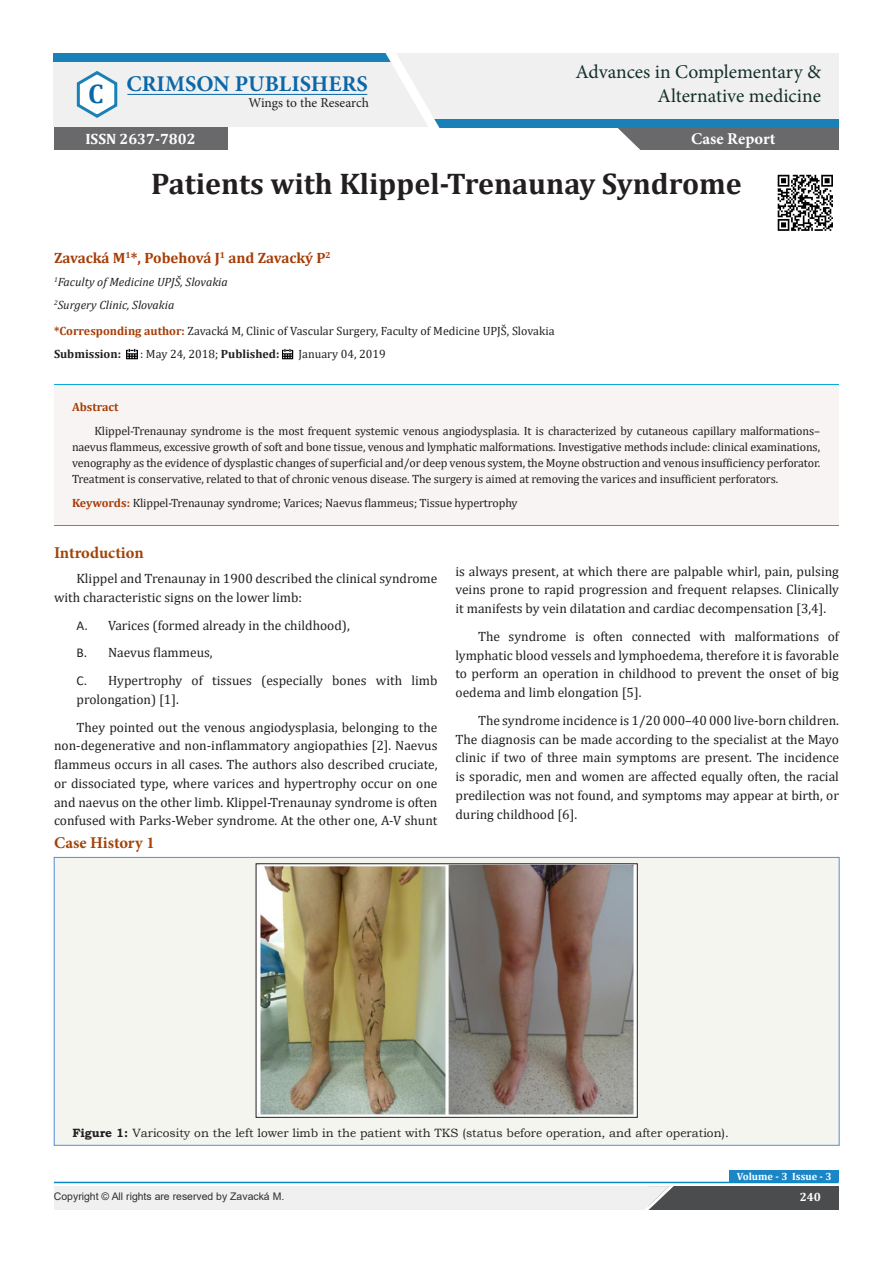
<style>
.page{position:relative;width:893px;height:1263px;background:#fff}
.page>*{position:absolute;margin:0;border:0;box-sizing:border-box;transform-origin:0 0}
.t1{font:700 30px "Cambria";color:#231f20}
.t2{font:700 27px "Cambria";color:#0b67a8}
.t3{font:700 22.5px "Minion Pro";color:#0b67a8}
.t4{font:19.5px "Minion Pro";color:#12302b}
.t5{font:700 16.5px "Minion Pro";letter-spacing:-.005em;color:#a14307}
.t6{font:700 16.5px "Minion Pro";letter-spacing:.005em;color:#fff}
.t7{font:700 15px "Cambria";color:#a73d07}
.t8{font:700 15px "Cambria";color:#fff}
.t9{font:13.5px/18.8px "Cambria";color:#231f20;text-align:justify}
.t10{font:13.5px "Minion Pro";color:#231f20}
.t11{font:12px/15.8px "Cambria";letter-spacing:-.01em;color:#231f20;text-align:justify}
.t12{font:12px "Bookman Old Style";color:#231f20}
.t13{font:italic 12px "Cambria";color:#231f20}
.t14{font:700 12px "Cambria";color:#231f20}
.t15{font:700 12px "Cambria";color:#a73d07}
.t16{font:700 12px "Cambria";color:#fff}
.t17{font:10.5px "Arial";color:#312f30}
.t18{font:700 10.5px "Cambria";color:#fff}
.s1{font-weight:700;color:#a73d07}
.s2{font-weight:700}
.s3{font-family:"Calibri"}
</style>
<div class="page">
<svg style="left:126px;top:349px;width:11px;height:10px"></svg>
<svg style="left:282px;top:349px;width:11px;height:10px"></svg>
<div style="left:615px;top:127px;width:224px;height:23px;background:#69696c"></div>
<svg style="left:615px;top:128px;width:25px;height:22px"></svg>
<div style="left:54px;top:54px;width:785px;height:73px;background:#f0f0f0"></div>
<svg style="left:76px;top:71px;width:42px;height:47px"></svg>
<hr style="left:127px;top:94px;width:240px;height:1px;background:#0b67a8">
<div style="left:430px;top:119px;width:409px;height:9px;background:#1981b8"></div>
<div style="left:54px;top:54px;width:338px;height:8px;background:#1981b8"></div>
<svg style="left:344px;top:53px;width:111px;height:75px"></svg>
<div style="left:647px;top:1186px;width:192px;height:23px;background:#4b4c4d"></div>
<div style="left:54px;top:1186px;width:593px;height:23px;background:#f0f0f0"></div>
<svg style="left:639px;top:1181px;width:41px;height:29px"></svg>
<hr style="left:54px;top:1182px;width:784px;height:1px;background:#0b88c4">
<div style="left:730px;top:1170px;width:109px;height:12px;background:#1b86c6"></div>
<img style="left:777px;top:174px;width:56px;height:57px">
<hr style="left:55px;top:384px;width:784px;height:2px;background:#08aadb">
<div style="left:54px;top:386px;width:784px;height:140px;background:#f7f4f3"></div>
<hr style="left:54px;top:525px;width:784px;height:1px;background:#08aadb">
<div style="left:54px;top:127px;width:173px;height:22px;background:#69696c"></div>
<div style="left:54px;top:857px;width:785px;height:288px;background:#f5f5f0"></div>
<img style="left:258px;top:865px;width:377px;height:250px">
<div style="left:256px;top:863px;width:381px;height:254px;border:1px solid #231f20"></div>
<p class="t4" style="left:576px;top:59px;width:247px">Advances in Complementary &amp;</p>
<p class="t3" style="left:126px;top:68px;width:243px">CRIMSON PUBLISHERS</p>
<p class="t10" style="left:248px;top:94px;width:122px">Wings to the Research</p>
<p class="t2" style="left:88px;top:74px;width:17px">C</p>
<p class="t4" style="left:658px;top:82px;width:165px">Alternative medicine</p>
<p class="t8" style="left:85px;top:128px;width:112px">ISSN 2637-7802</p>
<p class="t6" style="left:691px;top:127px;width:86px">Case Report</p>
<p class="t1" style="left:151px;top:163px;width:592px">Patients with Klippel-Trenaunay Syndrome</p>
<p class="t7" style="left:54px;top:247px;width:278px">Zavacká M<sup>1</sup>*, Pobehová J<sup>1</sup> and Zavacký P<sup>2</sup></p>
<p class="t13" style="left:54px;top:273px;width:175px"><sup>1</sup>Faculty of Medicine UPJŠ, Slovakia</p>
<p class="t13" style="left:54px;top:297px;width:122px"><sup>2</sup>Surgery Clinic, Slovakia</p>
<p class="t11" style="left:54px;top:323px;width:502px"><span class="s1">*Corresponding author:</span> Zavacká M, Clinic of Vascular Surgery, Faculty of Medicine UPJŠ, Slovakia</p>
<p class="t14" style="left:54px;top:346px;width:69px">Submission:</p>
<p class="t11" style="left:140px;top:346px;width:141px">: May 24, 2018; <span class="s2">Published:</span></p>
<p class="t11" style="left:298px;top:346px;width:89px">January 04, 2019</p>
<p class="t15" style="left:72px;top:398px;width:48px">Abstract</p>
<p class="t11" style="left:72px;top:423px;width:750px;text-indent:22px">Klippel-Trenaunay syndrome is the most frequent systemic venous angiodysplasia. It is characterized by cutaneous capillary malformations– naevus flammeus, excessive growth of soft and bone tissue, venous and lymphatic malformations. Investigative methods include: clinical examinations, venography as the evidence of dysplastic changes of superficial and/or deep venous system, the Moyne obstruction and venous insufficiency perforator.<br>Treatment is conservative, related to that of chronic venous disease. The surgery is aimed at removing the varices and insufficient perforators.</p>
<p class="t11" style="left:72px;top:495px;width:447px"><span class="s1">Keywords:</span> Klippel-Trenaunay syndrome; Varices; Naevus flammeus; Tissue hypertrophy</p>
<p class="t5" style="left:54px;top:541px;width:91px">Introduction</p>
<p class="t9" style="left:54px;top:569px;width:385px;text-indent:22px">Klippel and Trenaunay in 1900 described the clinical syndrome with characteristic signs on the lower limb:</p>
<p class="t9" style="left:77px;top:616px;width:275px"><span class="s3">A.</span> Varices (formed already in the childhood),</p>
<p class="t9" style="left:77px;top:643px;width:138px"><span class="s3">B.</span> Naevus flammeus,</p>
<p class="t9" style="left:77px;top:671px;width:362px"><span class="s3">C.</span> Hypertrophy of tissues (especially bones with limb prolongation) [1].</p>
<p class="t9" style="left:54px;top:718px;width:385px;text-indent:22px">They pointed out the venous angiodysplasia, belonging to the non-degenerative and non-inflammatory angiopathies [2]. Naevus flammeus occurs in all cases. The authors also described cruciate, or dissociated type, where varices and hypertrophy occur on one and naevus on the other limb. Klippel-Trenaunay syndrome is often confused with Parks-Weber syndrome. At the other one, A-V shunt</p>
<p class="t5" style="left:54px;top:831px;width:102px">Case History 1</p>
<p class="t9" style="left:455px;top:562px;width:385px">is always present, at which there are palpable whirl, pain, pulsing veins prone to rapid progression and frequent relapses. Clinically it manifests by vein dilatation and cardiac decompensation [3,4].</p>
<p class="t9" style="left:455px;top:627px;width:385px;text-indent:22px">The syndrome is often connected with malformations of lymphatic blood vessels and lymphoedema, therefore it is favorable to perform an operation in childhood to prevent the onset of big oedema and limb elongation [5].</p>
<p class="t9" style="left:455px;top:711px;width:385px;text-indent:22px">The syndrome incidence is 1/20 000–40 000 live-born children.<br>The diagnosis can be made according to the specialist at the Mayo clinic if two of three main symptoms are present. The incidence is sporadic, men and women are affected equally often, the racial predilection was not found, and symptoms may appear at birth, or during childhood [6].</p>
<p class="t12" style="left:72px;top:1125px;width:658px"><span class="s2">Figure 1:</span> Varicosity on the left lower limb in the patient with TKS (status before operation, and after operation).</p>
<p class="t18" style="left:737px;top:1169px;width:96px">Volume - 3 Issue - 3</p>
<p class="t17" style="left:54px;top:1189px;width:232px">Copyright © All rights are reserved by Zavacká M.</p>
<p class="t16" style="left:800px;top:1189px;width:23px">240</p>
</div>
